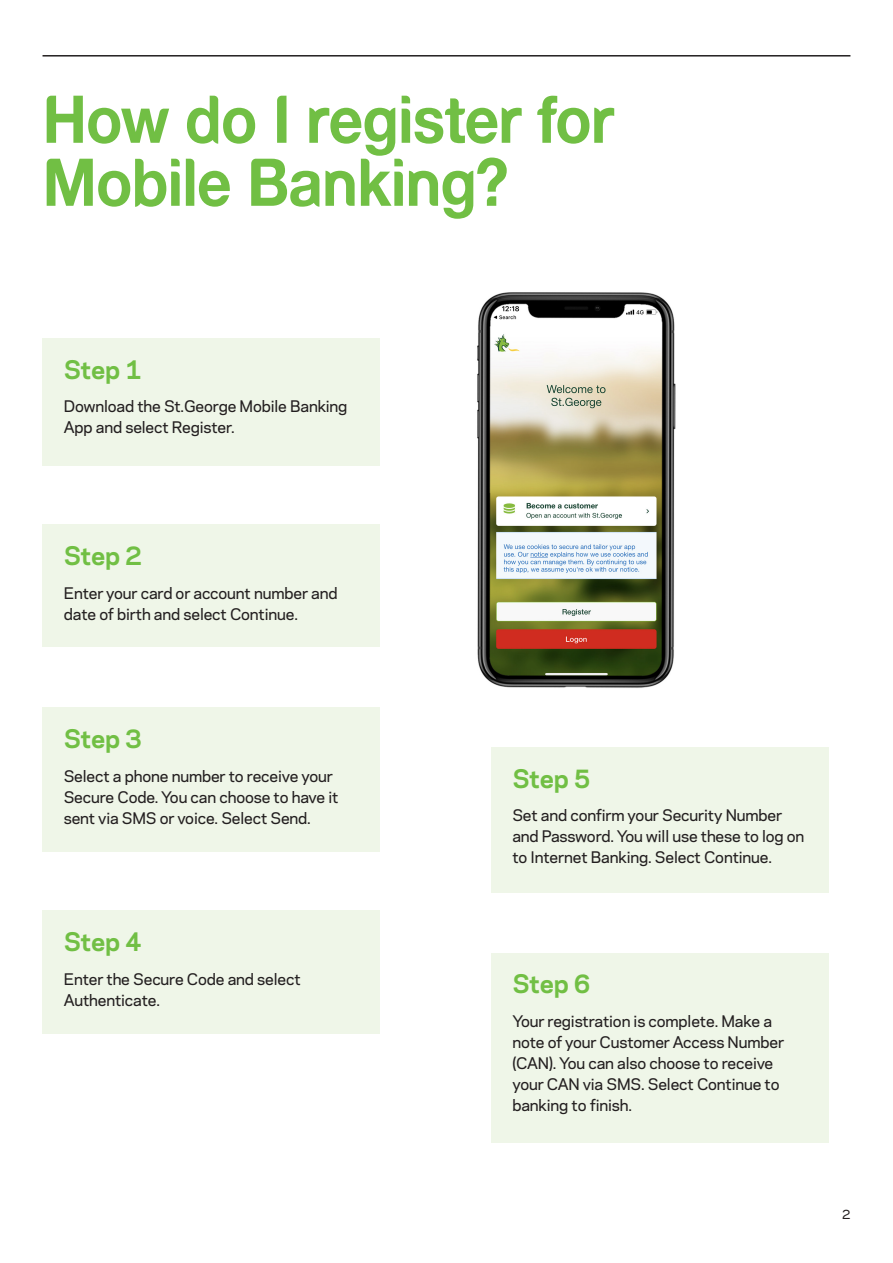
<style>
.page{position:relative;width:893px;height:1263px;background:#fff}
.page>*{position:absolute;margin:0;border:0;box-sizing:border-box;transform-origin:0 0}
.t1{font:60px/63px "Dragon Bold 2";letter-spacing:-.015em;color:#71bf44}
.A4_Body_Copy{font:700 24px "Polaris";letter-spacing:-.01em;color:#71bf44}
.A4_Body_Copy-2{font:500 15px/21px "Polaris";letter-spacing:-.01em;color:#231f20}
.t2{font:500 12px "Polaris";color:#231f20}
</style>
<div class="page">
<hr style="left:43px;top:55px;width:807px;height:2px;background:#231f20">
<div style="left:43px;top:338px;width:336px;height:128px;background:#eff6e8"></div>
<div style="left:43px;top:525px;width:336px;height:122px;background:#eff6e8"></div>
<div style="left:43px;top:911px;width:336px;height:123px;background:#eff6e8"></div>
<div style="left:491px;top:953px;width:337px;height:190px;background:#eff6e8"></div>
<div style="left:43px;top:707px;width:336px;height:144px;background:#eff6e8"></div>
<div style="left:491px;top:747px;width:337px;height:146px;background:#eff6e8"></div>
<img style="left:477px;top:292px;width:199px;height:396px">
<p class="t1" style="left:43px;top:91px;width:573px">How do I register for<br>Mobile Banking?</p>
<p class="A4_Body_Copy" style="left:64px;top:351px;width:80px">Step 1</p>
<p class="A4_Body_Copy-2" style="left:64px;top:395px;width:285px">Download the St.George Mobile Banking<br>App and select Register.</p>
<p class="A4_Body_Copy" style="left:64px;top:538px;width:80px">Step 2</p>
<p class="A4_Body_Copy-2" style="left:64px;top:582px;width:275px">Enter your card or account number and date of birth and select Continue.</p>
<p class="A4_Body_Copy" style="left:64px;top:720px;width:80px">Step 3</p>
<p class="A4_Body_Copy-2" style="left:64px;top:764px;width:276px">Select a phone number to receive your<br>Secure Code. You can choose to have it sent via SMS or voice. Select Send.</p>
<p class="A4_Body_Copy" style="left:512px;top:760px;width:80px">Step 5</p>
<p class="A4_Body_Copy-2" style="left:512px;top:804px;width:294px">Set and confirm your Security Number and Password. You will use these to log on to Internet Banking. Select Continue.</p>
<p class="A4_Body_Copy" style="left:64px;top:924px;width:80px">Step 4</p>
<p class="A4_Body_Copy-2" style="left:64px;top:968px;width:238px">Enter the Secure Code and select<br>Authenticate.</p>
<p class="A4_Body_Copy" style="left:512px;top:966px;width:80px">Step 6</p>
<p class="A4_Body_Copy-2" style="left:512px;top:1010px;width:273px">Your registration is complete. Make a note of your Customer Access Number (CAN). You can also choose to receive your CAN via SMS. Select Continue to banking to finish.</p>
<p class="t2" style="left:842px;top:1206px;width:10px">2</p>
</div>
